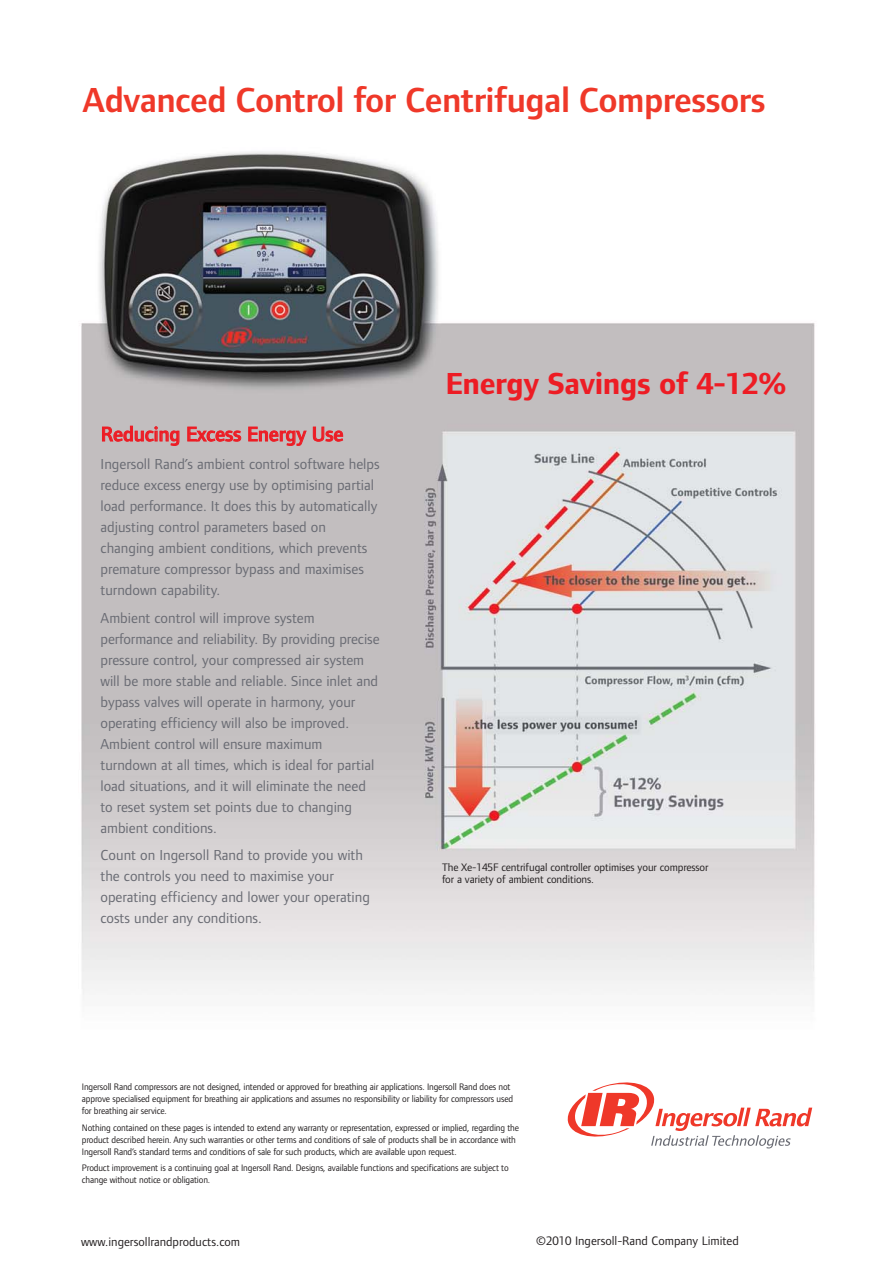
<style>
.page{position:relative;width:893px;height:1263px;background:#fff}
.page>*{position:absolute;margin:0;border:0;box-sizing:border-box;transform-origin:0 0}
.t1{font:600 36px "Foundry Form Sans";letter-spacing:-.015em;color:#ef3829}
.t2{font:700 31.5px "Foundry Form Sans";letter-spacing:-.01em;color:#ed1c24}
.t3{font:500 21px "Foundry Form Sans";color:#ed1c24}
.t4{font:15px/21px "Foundry Form Sans";color:#696b73}
.t5{font:12.75px "Foundry Form Sans";color:#231f20}
.t6{font:11.25px/12px "Foundry Form Sans";letter-spacing:-.01em;color:#231f20}
.t7{font:9.75px/12px "Foundry Form Sans";letter-spacing:-.015em;color:#231f20;scale:.95 1}
</style>
<div class="page">
<img style="left:81px;top:151px;width:734px;height:998px">
<svg style="left:566px;top:1079px;width:246px;height:69px"></svg>
<h1 class="t1" style="left:83px;top:86px;width:684px">Advanced Control for Centrifugal Compressors</h1>
<h3 class="t3" style="left:101px;top:426px;width:244px">Reducing Excess Energy Use</h3>
<p class="t4" style="left:100px;top:455px;width:281px">Ingersoll Rand’s ambient control software helps reduce excess energy use by optimising partial load performance. It does this by automatically adjusting control parameters based on changing ambient conditions, which prevents premature compressor bypass and maximises turndown capability.</p>
<p class="t4" style="left:100px;top:609px;width:281px">Ambient control will improve system performance and reliability. By providing precise pressure control, your compressed air system will be more stable and reliable. Since inlet and bypass valves will operate in harmony, your operating efficiency will also be improved.<br>Ambient control will ensure maximum turndown at all times, which is ideal for partial load situations, and it will eliminate the need to reset system set points due to changing ambient conditions.</p>
<p class="t4" style="left:100px;top:846px;width:271px">Count on Ingersoll Rand to provide you with the controls you need to maximise your operating efficiency and lower your operating costs under any conditions.</p>
<h2 class="t2" style="left:445px;top:371px;width:342px">Energy Savings of 4-12%</h2>
<p class="t6" style="left:442px;top:862px;width:268px">The Xe-145F centrifugal controller optimises your compressor for a variety of ambient conditions.</p>
<p class="t7" style="left:82px;top:1082px;width:455px">Ingersoll Rand compressors are not designed, intended or approved for breathing air applications. Ingersoll Rand does not approve specialised equipment for breathing air applications and assumes no responsibility or liability for compressors used for breathing air service.</p>
<p class="t7" style="left:82px;top:1122px;width:462px">Nothing contained on these pages is intended to extend any warranty or representation, expressed or implied, regarding the product described herein. Any such warranties or other terms and conditions of sale of products shall be in accordance with<br>Ingersoll Rand’s standard terms and conditions of sale for such products, which are available upon request.</p>
<p class="t7" style="left:82px;top:1163px;width:451px">Product improvement is a continuing goal at Ingersoll Rand. Designs, available functions and specifications are subject to change without notice or obligation.</p>
<p class="t5" style="left:81px;top:1236px;width:161px">www.ingersollrandproducts.com</p>
<p class="t5" style="left:536px;top:1236px;width:204px">©2010 Ingersoll-Rand Company Limited</p>
</div>
